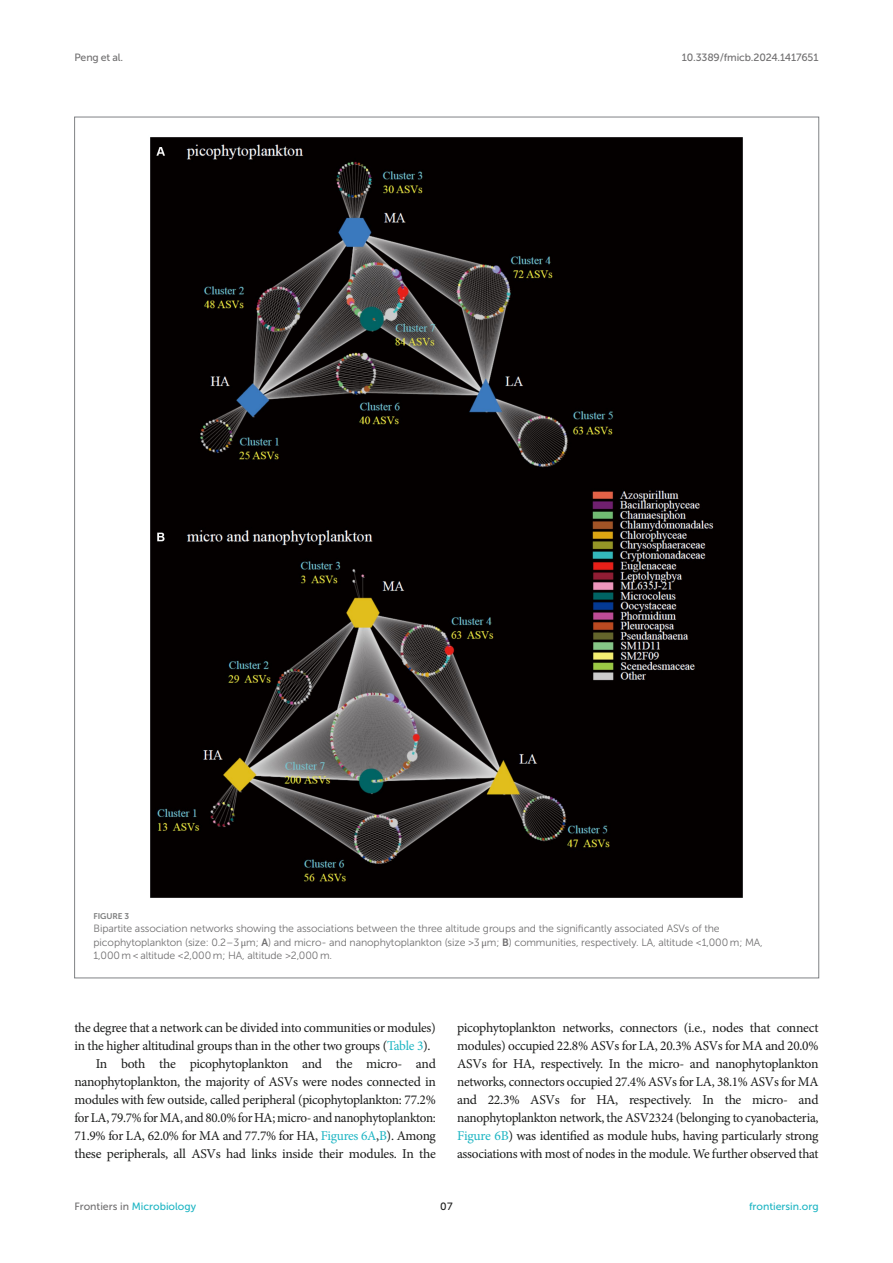
<style>
.page{position:relative;width:893px;height:1263px;background:#fff}
.page>*{position:absolute;margin:0;border:0;box-sizing:border-box;transform-origin:0 0}
.TEXT{font:13.5px/18px "Minion Pro";letter-spacing:-.02em;color:#1b1c1b;text-align:justify}
.TEXT_FLUSH{font:13.5px/18px "Minion Pro";letter-spacing:-.02em;color:#1b1c1b}
.FIG_LEG{font:10.5px/13.5px "Museo Sans 300";letter-spacing:-.01em;color:#706f70}
.t1{font:10.5px "Museo Sans 500";color:#1db5c3}
.t2{font:10.5px "Museo Sans 500";letter-spacing:-.015em;color:#706f70}
.t3{font:10.5px "Museo Sans 500";color:#1b1c1b}
.FIG_HD{font:8.25px "Museo Sans 700";letter-spacing:-.01em;color:#7e7f7f}
.s1{font-family:"STIX General"}
.s2{font-family:"Museo Sans 700"}
.s3{color:#1db5c3}
.s4{color:#706f70}
</style>
<div class="page">
<img style="left:150px;top:137px;width:593px;height:761px">
<p class="t2" style="left:74px;top:51px;width:50px">Peng et al.</p>
<p class="t2" style="left:682px;top:51px;width:138px">10.3389/fmicb.2024.1417651</p>
<p class="FIG_HD" style="left:94px;top:911px;width:37px">FIGURE 3</p>
<p class="FIG_LEG" style="left:94px;top:922px;width:671px">Bipartite association networks showing the associations between the three altitude groups and the significantly associated ASVs of the picophytoplankton (size: 0.2–3 <span class="s1">μ</span>m; <span class="s2">A</span>) and micro- and nanophytoplankton (size &gt;3 <span class="s1">μ</span>m; <span class="s2">B</span>) communities, respectively. LA, altitude &lt;1,000 m; MA,<br>1,000 m &lt; altitude &lt;2,000 m; HA, altitude &gt;2,000 m.</p>
<p class="TEXT_FLUSH" style="left:74px;top:1019px;width:363px">the degree that a network can be divided into communities or modules) in the higher altitudinal groups than in the other two groups (<span class="s3">Table 3</span>).</p>
<p class="TEXT" style="left:74px;top:1055px;width:363px;text-indent:21px">In both the picophytoplankton and the micro- and nanophytoplankton, the majority of ASVs were nodes connected in modules with few outside, called peripheral (picophytoplankton: 77.2% for LA, 79.7% for MA, and 80.0% for HA; micro- and nanophytoplankton:<br>71.9% for LA, 62.0% for MA and 77.7% for HA, <span class="s3">Figures 6A</span>,<span class="s3">B</span>). Among these peripherals, all ASVs had links inside their modules. In the</p>
<p class="TEXT" style="left:457px;top:1019px;width:363px">picophytoplankton networks, connectors (i.e., nodes that connect modules) occupied 22.8% ASVs for LA, 20.3% ASVs for MA and 20.0% ASVs for HA, respectively. In the micro- and nanophytoplankton networks, connectors occupied 27.4% ASVs for LA, 38.1% ASVs for MA and 22.3% ASVs for HA, respectively. In the micro- and nanophytoplankton network, the ASV2324 (belonging to cyanobacteria, <span class="s3">Figure 6B</span>) was identified as module hubs, having particularly strong associations with most of nodes in the module. We further observed that</p>
<p class="t1" style="left:74px;top:1200px;width:123px"><span class="s4">Frontiers in</span> Microbiology</p>
<p class="t3" style="left:440px;top:1200px;width:14px">07</p>
<p class="t1" style="left:749px;top:1200px;width:71px">frontiersin.org</p>
</div>
